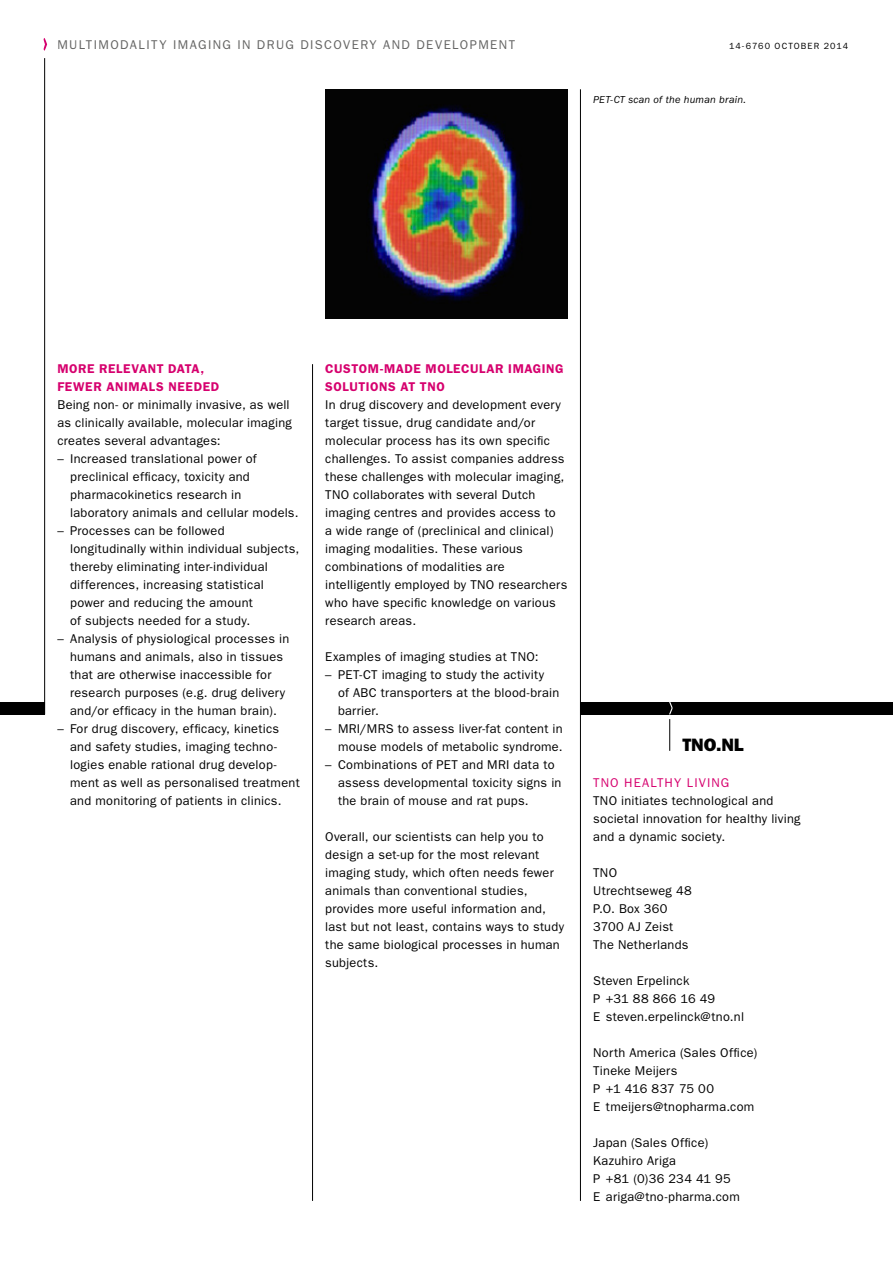
<style>
.page{position:relative;width:893px;height:1263px;background:#fff}
.page>*{position:absolute;margin:0;border:0;box-sizing:border-box;transform-origin:0 0}
.t1{font:18px "ITC Franklin Gothic Std Hvy";color:#000}
.t2{font:12.75px/18px "ITC Franklin Gothic Std";letter-spacing:.02em;color:#000}
.t3{font:600 12.75px/18px "ITC Franklin Gothic Std";letter-spacing:.045em;color:#d6006e}
.t4{font:12.75px "ITC Franklin Gothic Std";letter-spacing:.115em;color:#636362}
.t5{font:12.75px "ITC Franklin Gothic Std";letter-spacing:.085em;color:#d6006e}
.t6{font:italic 10.5px "ITC Franklin Gothic Std";letter-spacing:.02em;color:#000}
.t7{font:9px "ITC Franklin Gothic Std";letter-spacing:.12em;color:#000}
</style>
<div class="page">
<hr style="left:44px;top:58px;width:1px;height:656px;background:#000">
<div style="left:0;top:702px;width:45px;height:12px;background:#000"></div>
<hr style="left:312px;top:364px;width:1px;height:837px;background:#000">
<hr style="left:580px;top:89px;width:1px;height:1112px;background:#000">
<img style="left:325px;top:89px;width:243px;height:230px">
<div style="left:580px;top:702px;width:313px;height:12px;background:#000"></div>
<svg style="left:669px;top:702px;width:4px;height:12px"></svg>
<hr style="left:669px;top:719px;width:1px;height:32px;background:#000">
<svg style="left:43px;top:38px;width:4px;height:13px"></svg>
<p class="t4" style="left:57px;top:37px;width:459px">MULTIMODALITY IMAGING IN DRUG DISCOVERY AND DEVELOPMENT</p>
<p class="t7" style="left:729px;top:41px;width:121px">14-6760 OCTOBER 2014</p>
<p class="t6" style="left:593px;top:93px;width:154px">PET-CT scan of the human brain.</p>
<p class="t3" style="left:57px;top:359px;width:163px">MORE RELEVANT DATA,<br>FEWER ANIMALS NEEDED</p>
<p class="t2" style="left:57px;top:396px;width:236px">Being non- or minimally invasive, as well as clinically available, molecular imaging creates several advantages:</p>
<p class="t2" style="left:70px;top:450px;width:230px;text-indent:-13px">– Increased translational power of preclinical efficacy, toxicity and pharmacokinetics research in laboratory animals and cellular models.</p>
<p class="t2" style="left:70px;top:522px;width:231px;text-indent:-13px">– Processes can be followed longitudinally within individual subjects, thereby eliminating inter-individual differences, increasing statistical power and reducing the amount<br>of subjects needed for a study.</p>
<p class="t2" style="left:70px;top:630px;width:221px;text-indent:-13px">– Analysis of physiological processes in humans and animals, also in tissues that are otherwise inaccessible for research purposes (e.g. drug delivery and/or efficacy in the human brain).</p>
<p class="t2" style="left:70px;top:720px;width:231px;text-indent:-13px">– For drug discovery, efficacy, kinetics and safety studies, imaging techno&shy;logies enable rational drug develop&shy;ment as well as personalised treatment and monitoring of patients in clinics.</p>
<p class="t3" style="left:325px;top:359px;width:240px">CUSTOM-MADE MOLECULAR IMAGING<br>SOLUTIONS AT TNO</p>
<p class="t2" style="left:325px;top:396px;width:244px">In drug discovery and development every target tissue, drug candidate and/or molecular process has its own specific challenges. To assist companies address these challenges with molecular imaging, TNO collaborates with several Dutch imaging centres and provides access to<br>a wide range of (preclinical and clinical) imaging modalities. These various combinations of modalities are intelligently employed by TNO researchers who have specific knowledge on various research areas.</p>
<p class="t2" style="left:325px;top:648px;width:215px">Examples of imaging studies at TNO:</p>
<p class="t2" style="left:338px;top:666px;width:223px;text-indent:-13px">– PET-CT imaging to study the activity<br>of ABC transporters at the blood-brain barrier.</p>
<p class="t2" style="left:325px;top:720px;width:239px;text-align:right">– MRI/MRS to assess liver-fat content in mouse models of metabolic syndrome.</p>
<p class="t2" style="left:338px;top:756px;width:225px;text-indent:-13px">– Combinations of PET and MRI data to assess developmental toxicity signs in the brain of mouse and rat pups.</p>
<p class="t2" style="left:325px;top:828px;width:240px">Overall, our scientists can help you to design a set-up for the most relevant imaging study, which often needs fewer animals than conventional studies, provides more useful information and, last but not least, contains ways to study the same biological processes in human subjects.</p>
<h1 class="t1" style="left:682px;top:734px;width:63px">TNO.NL</h1>
<p class="t5" style="left:593px;top:775px;width:138px">TNO HEALTHY LIVING</p>
<p class="t2" style="left:593px;top:792px;width:209px">TNO initiates technological and societal innovation for healthy living and a dynamic society.</p>
<p class="t2" style="left:593px;top:864px;width:100px">TNO<br>Utrechtseweg 48<br>P.O. Box 360<br>3700 AJ Zeist<br>The Netherlands</p>
<p class="t2" style="left:593px;top:972px;width:152px">Steven Erpelinck<br>P +31 88 866 16 49<br>E steven.erpelinck@tno.nl</p>
<p class="t2" style="left:593px;top:1044px;width:166px">North America (Sales Office)<br>Tineke Meijers<br>P +1 416 837 75 00<br>E tmeijers@tnopharma.com</p>
<p class="t2" style="left:593px;top:1134px;width:148px">Japan (Sales Office)<br>Kazuhiro Ariga<br>P +81 (0)36 234 41 95<br>E ariga@tno-pharma.com</p>
</div>
